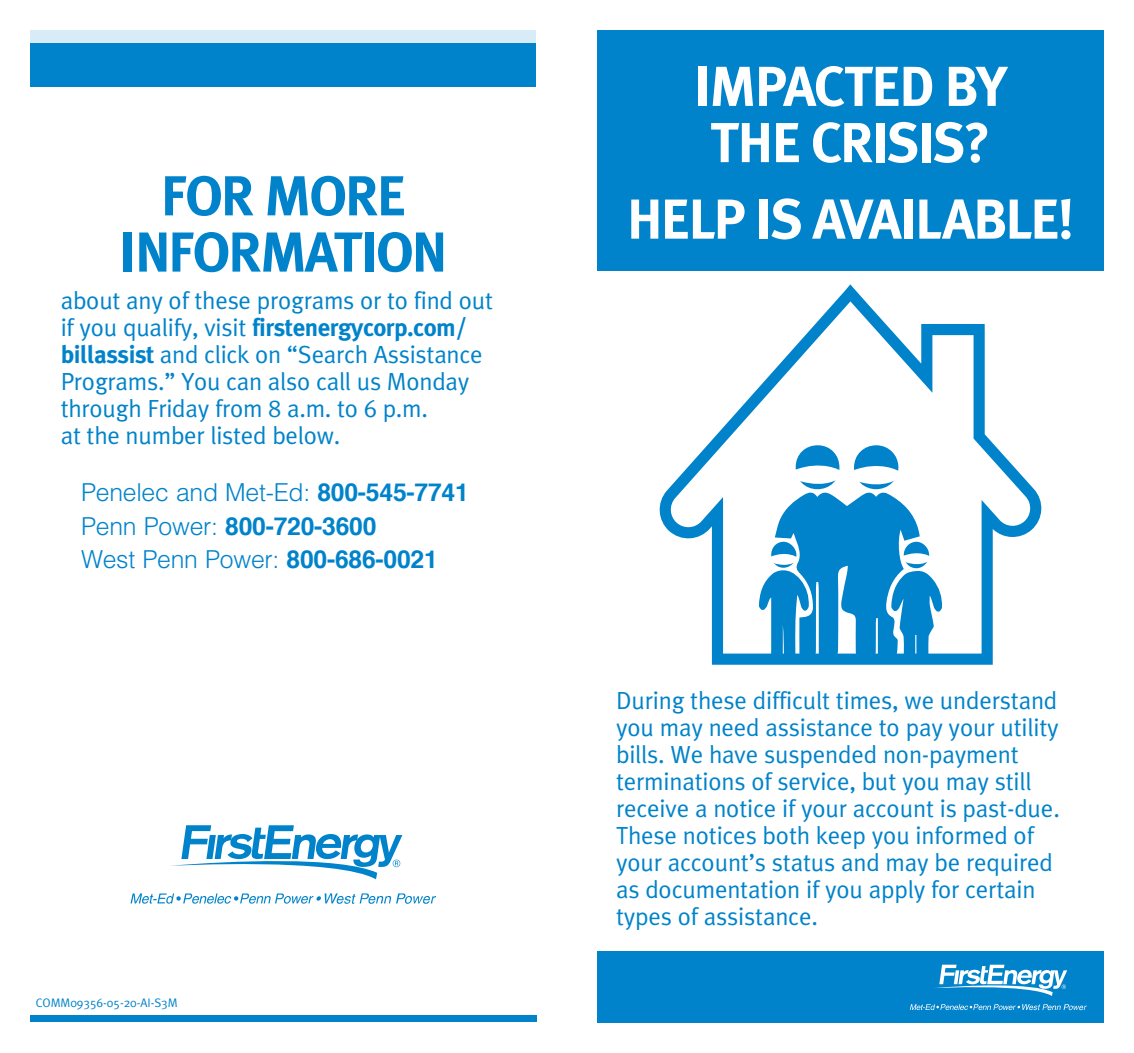
<style>
.page{position:relative;width:1134px;height:1053px;background:#fff}
.page>*{position:absolute;margin:0;border:0;box-sizing:border-box;transform-origin:0 0}
.info_line{font:700 56.25px/56.2px "Meta Plus";letter-spacing:-.04em;color:#fff}
.New_Subheads_On_Back{font:700 56.25px/56.2px "Meta Plus";letter-spacing:-.04em;color:#0083ca;text-align:center}
.New_Body_Copy{font:24.75px/27px "Meta Plus Normal";letter-spacing:-.01em;color:#0083ca}
.New_Subheads_On_Back-2{font:24.75px/27px "Meta Plus Normal";letter-spacing:-.01em;color:#0083ca}
.New_Subheads_On_Back-3{font:300 24.75px "Helvetica";letter-spacing:-.01em;color:#0083ca}
.New_Subheads_On_Back-4{font:700 24.75px "Helvetica";letter-spacing:-.01em;color:#0083ca}
.text{font:12.38px "Meta Plus Normal";letter-spacing:-.005em;color:#0083ca}
.s1{font-family:"Meta Plus";font-weight:700}
.s2{font-weight:700}
.s3{font-weight:300}
</style>
<div class="page">
<div style="left:597px;top:30px;width:507px;height:241px;background:#0083ca"></div>
<div style="left:597px;top:951px;width:507px;height:72px;background:#0083ca"></div>
<svg style="left:934px;top:965px;width:133px;height:31px"></svg>
<svg style="left:910px;top:1004px;width:177px;height:6px"></svg>
<svg style="left:660px;top:284px;width:381px;height:381px"></svg>
<div style="left:796px;top:445px;width:44px;height:44px;background:#0083ca;border-radius:50%"></div>
<div style="left:854px;top:445px;width:44px;height:44px;background:#0083ca;border-radius:50%"></div>
<div style="left:904px;top:542px;width:25px;height:26px;background:#0083ca;border-radius:50%"></div>
<div style="left:771px;top:542px;width:26px;height:26px;background:#0083ca;border-radius:50%"></div>
<svg style="left:852px;top:460px;width:47px;height:32px"></svg>
<svg style="left:794px;top:459px;width:47px;height:32px"></svg>
<svg style="left:771px;top:550px;width:26px;height:19px"></svg>
<svg style="left:903px;top:550px;width:27px;height:18px"></svg>
<div style="left:30px;top:1015px;width:507px;height:7px;background:#0083ca"></div>
<svg style="left:170px;top:825px;width:232px;height:54px"></svg>
<svg style="left:131px;top:893px;width:305px;height:11px"></svg>
<div style="left:30px;top:30px;width:506px;height:17px;background:#d8ecf7"></div>
<div style="left:30px;top:43px;width:506px;height:44px;background:#0083ca"></div>
<p class="New_Subheads_On_Back" style="left:119px;top:168px;width:330px">FOR MORE<br>INFORMATION</p>
<p class="New_Subheads_On_Back-2" style="left:61px;top:286px;width:434px">about any of these programs or to find out if you qualify, visit <span class="s1">firstenergycorp.com/ billassist</span> and click on “Search Assistance Programs.” You can also call us Monday through Friday from 8 a.m. to 6 p.m.<br>at the number listed below.</p>
<p class="New_Subheads_On_Back-3" style="left:81px;top:477px;width:389px">Penelec and Met-Ed: <span class="s2">800-545-7741</span></p>
<p class="New_Subheads_On_Back-4" style="left:81px;top:506px;width:297px"><span class="s3">Penn Power:</span> 800-720-3600</p>
<p class="New_Subheads_On_Back-3" style="left:81px;top:544px;width:358px">West Penn Power: <span class="s2">800-686-0021</span></p>
<p class="text" style="left:36px;top:996px;width:143px">COMM09356-05-20-AI-S3M</p>
<p class="info_line" style="left:694px;top:58px;width:315px">IMPACTED BY<br>THE CRISIS?</p>
<p class="info_line" style="left:627px;top:191px;width:449px">HELP IS AVAILABLE!</p>
<p class="New_Body_Copy" style="left:616px;top:687px;width:445px">During these difficult times, we understand you may need assistance to pay your utility bills. We have suspended non-payment terminations of service, but you may still receive a notice if your account is past-due.<br>These notices both keep you informed of your account’s status and may be required as documentation if you apply for certain types of assistance.</p>
</div>
